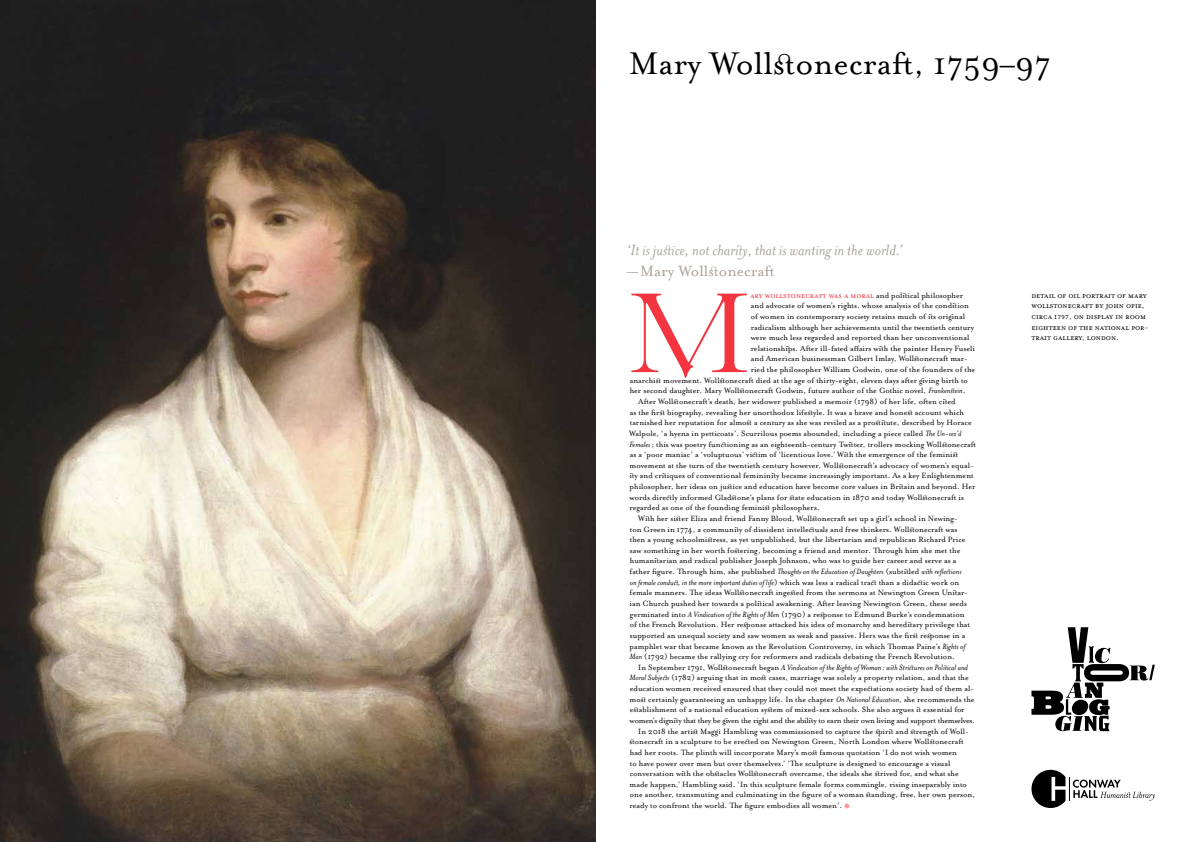
<style>
.page{position:relative;width:1191px;height:842px;background:#fff}
.page>*{position:absolute;margin:0;border:0;box-sizing:border-box;transform-origin:0 0}
.t1{font:169.8px "Great Victorian Standard";color:#f33540}
.t2{font:36px "Mrs Eaves OT";color:#000}
.t3{font:italic 17px "Mrs Eaves OT";color:#aba199}
.t4{font:17px "Mrs Eaves OT";color:#aba199}
.t5{font:8.8px/10.6px "Mrs Eaves OT";color:#000}
.t6{font:italic 8.8px "Mrs Eaves OT";color:#000}
.t7{font:8.8px "Mrs Eaves OT";letter-spacing:-.025em;color:#000}
.t8{font:8.8px "Mrs Eaves OT";color:#f33540}
.s1{color:#000}
.s2{font-style:italic}
.s3{font-style:normal}
.s4{color:#f33540}
</style>
<div class="page">
<img style="left:0;top:0;width:595px;height:842px">
<svg style="left:1031px;top:770px;width:123px;height:38px"></svg>
<svg style="left:1031px;top:627px;width:123px;height:104px"></svg>
<h2 class="t2" style="left:629px;top:44px;width:424px">Mary Wollstonecraft, 1759–97</h2>
<h3 class="t3" style="left:627px;top:241px;width:276px">‘It is justice, not charity, that is wanting in the world.’</h3>
<h3 class="t4" style="left:627px;top:262px;width:149px">—Mary Wollstonecraft</h3>
<h1 class="t1" style="left:628px;top:267px;width:124px">M</h1>
<p class="t8" style="left:750px;top:290px;width:215px">ary Wollstonecraft was a moral <span class="s1">and political philosopher</span></p>
<p class="t5" style="left:751px;top:300px;width:220px">and advocate of women’s rights. whose analysis of the condition</p>
<p class="t5" style="left:751px;top:311px;width:216px">of women in contemporary society retains much of its original</p>
<p class="t5" style="left:750px;top:322px;width:225px">radicalism although her achievements until the twentieth century</p>
<p class="t5" style="left:750px;top:332px;width:220px">were much less regarded and reported than her unconventional</p>
<p class="t5" style="left:750px;top:343px;width:226px">relationships. After ill-fated affairs with the painter Henry Fuseli</p>
<p class="t5" style="left:751px;top:354px;width:218px">and American businessman Gilbert Imlay, Wollstonecraft mar-</p>
<p class="t5" style="left:750px;top:364px;width:226px">ried the philosopher William Godwin, one of the founders of the</p>
<p class="t5" style="left:630px;top:375px;width:340px">anarchist movement. Wollstonecraft died at the age of thirty-eight, eleven days after giving birth to</p>
<p class="t5" style="left:629px;top:386px;width:337px">her second daughter, Mary Wollstonecraft Godwin, future author of the Gothic novel, <span class="s2">Frankenstein</span>.</p>
<p class="t5" style="left:638px;top:396px;width:319px">After Wollstonecraft’s death, her widower published a memoir (1798) of her life, often cited</p>
<p class="t5" style="left:630px;top:407px;width:336px">as the first biography, revealing her unorthodox lifestyle. It was a brave and honest account which</p>
<p class="t5" style="left:630px;top:417px;width:343px">tarnished her reputation for almost a century as she was reviled as a prostitute, described by Horace</p>
<p class="t5" style="left:629px;top:428px;width:334px">Walpole, ‘a hyena in petticoats’. Scurrilous poems abounded, including a piece called <span class="s2">The Un-sex’d</span></p>
<p class="t5" style="left:629px;top:439px;width:348px"><span class="s2">Females</span>; this was poetry functioning as an eighteenth-century Twitter, trollers mocking Wollstonecraft</p>
<p class="t5" style="left:630px;top:449px;width:330px">as a ‘poor maniac ’ a ‘voluptuous’ victim of ‘licentious love.’ With the emergence of the feminist</p>
<p class="t5" style="left:629px;top:460px;width:345px">movement at the turn of the twentieth century however, Wollstonecraft’s advocacy of women’s equal-</p>
<p class="t5" style="left:629px;top:471px;width:346px">ity and critiques of conventional femininity became increasingly important. As a key Enlightenment</p>
<p class="t5" style="left:629px;top:481px;width:347px">philosopher, her ideas on justice and education have become core values in Britain and beyond. Her</p>
<p class="t5" style="left:629px;top:492px;width:336px">words directly informed Gladstone’s plans for state education in 1870 and today Wollstonecraft is</p>
<p class="t5" style="left:629px;top:502px;width:192px">regarded as one of the founding feminist philosophers.</p>
<p class="t5" style="left:638px;top:513px;width:321px">With her sister Eliza and friend Fanny Blood, Wollstonecraft set up a girl’s school in Newing-</p>
<p class="t5" style="left:630px;top:524px;width:329px">ton Green in 1774, a community of dissident intellectuals and free thinkers. Wollstonecraft was</p>
<p class="t5" style="left:630px;top:534px;width:337px">then a young schoolmistress, as yet unpublished, but the libertarian and republican Richard Price</p>
<p class="t5" style="left:630px;top:545px;width:332px">saw something in her worth fostering, becoming a friend and mentor. Through him she met the</p>
<p class="t5" style="left:630px;top:556px;width:328px">humanitarian and radical publisher Joseph Johnson, who was to guide her career and serve as a</p>
<p class="t6" style="left:629px;top:567px;width:333px"><span class="s3">father figure. Through him, she published</span> Thoughts on the Education of Daughters <span class="s3">(subtitled</span> with reflections</p>
<p class="t6" style="left:630px;top:577px;width:331px">on female conduct, in the more important duties of life<span class="s3">) which was less a radical tract than a didactic work on</span></p>
<p class="t5" style="left:629px;top:588px;width:340px">female manners. The ideas Wollstonecraft ingested from the sermons at Newington Green Unitar-</p>
<p class="t5" style="left:629px;top:598px;width:339px">ian Church pushed her towards a political awakening. After leaving Newington Green, these seeds</p>
<p class="t5" style="left:630px;top:609px;width:336px">germinated into <span class="s2">A Vindication of the Rights of Men</span> (1790) a response to Edmund Burke’s condemnation</p>
<p class="t5" style="left:630px;top:619px;width:342px">of the French Revolution. Her response attacked his idea of monarchy and hereditary privilege that</p>
<p class="t5" style="left:630px;top:630px;width:337px">supported an unequal society and saw women as weak and passive. Hers was the first response in a</p>
<p class="t5" style="left:629px;top:641px;width:337px">pamphlet war that became known as the Revolution Controversy, in which Thomas Paine’s <span class="s2">Rights of</span></p>
<p class="t5" style="left:629px;top:651px;width:327px"><span class="s2">Man</span> (1792) became the rallying cry for reformers and radicals debating the French Revolution.</p>
<p class="t6" style="left:638px;top:662px;width:331px"><span class="s3">In September 1791, Wollstonecraft began</span> A Vindication of the Rights of Woman : with Strictures on Political and</p>
<p class="t5" style="left:629px;top:673px;width:341px"><span class="s2">Moral Subjects</span> (1782) arguing that in most cases, marriage was solely a property relation, and that the</p>
<p class="t5" style="left:630px;top:683px;width:346px">education women received ensured that they could not meet the expectations society had of them al-</p>
<p class="t5" style="left:629px;top:694px;width:346px">most certainly guaranteeing an unhappy life. In the chapter <span class="s2">On National Education</span>, she recommends the</p>
<p class="t5" style="left:630px;top:704px;width:336px">establishment of a national education system of mixed-sex schools. She also argues it essential for</p>
<p class="t7" style="left:629px;top:715px;width:347px">women’s dignity that they be given the right and the ability to earn their own living and support themselves.</p>
<p class="t5" style="left:638px;top:726px;width:332px">In 2018 the artist Maggi Hambling was commissioned to capture the spirit and strength of Woll-</p>
<p class="t5" style="left:629px;top:736px;width:336px">stonecraft in a sculpture to be erected on Newington Green, North London where Wollstonecraft</p>
<p class="t5" style="left:630px;top:747px;width:329px">had her roots. The plinth will incorporate Mary’s most famous quotation ‘I do not wish women</p>
<p class="t5" style="left:630px;top:758px;width:322px">to have power over men but over themselves.’ ‘The sculpture is designed to encourage a visual</p>
<p class="t5" style="left:630px;top:768px;width:330px">conversation with the obstacles Wollstonecraft overcame, the ideals she strived for, and what she</p>
<p class="t5" style="left:629px;top:779px;width:339px">made happen,’ Hambling said. ‘In this sculpture female forms commingle, rising inseparably into</p>
<p class="t5" style="left:630px;top:789px;width:347px">one another, transmuting and culminating in the figure of a woman standing, free, her own person,</p>
<p class="t5" style="left:629px;top:800px;width:221px">ready to confront the world. The figure embodies all women’. <span class="s4">H</span></p>
<p class="t5" style="left:1031px;top:290px;width:119px">Detail of oil portrait of Mary<br>Wollstonecraft by John Opie, circa 1797, On display in room eighteen of the National Por&shy;trait Gallery, London.</p>
</div>
